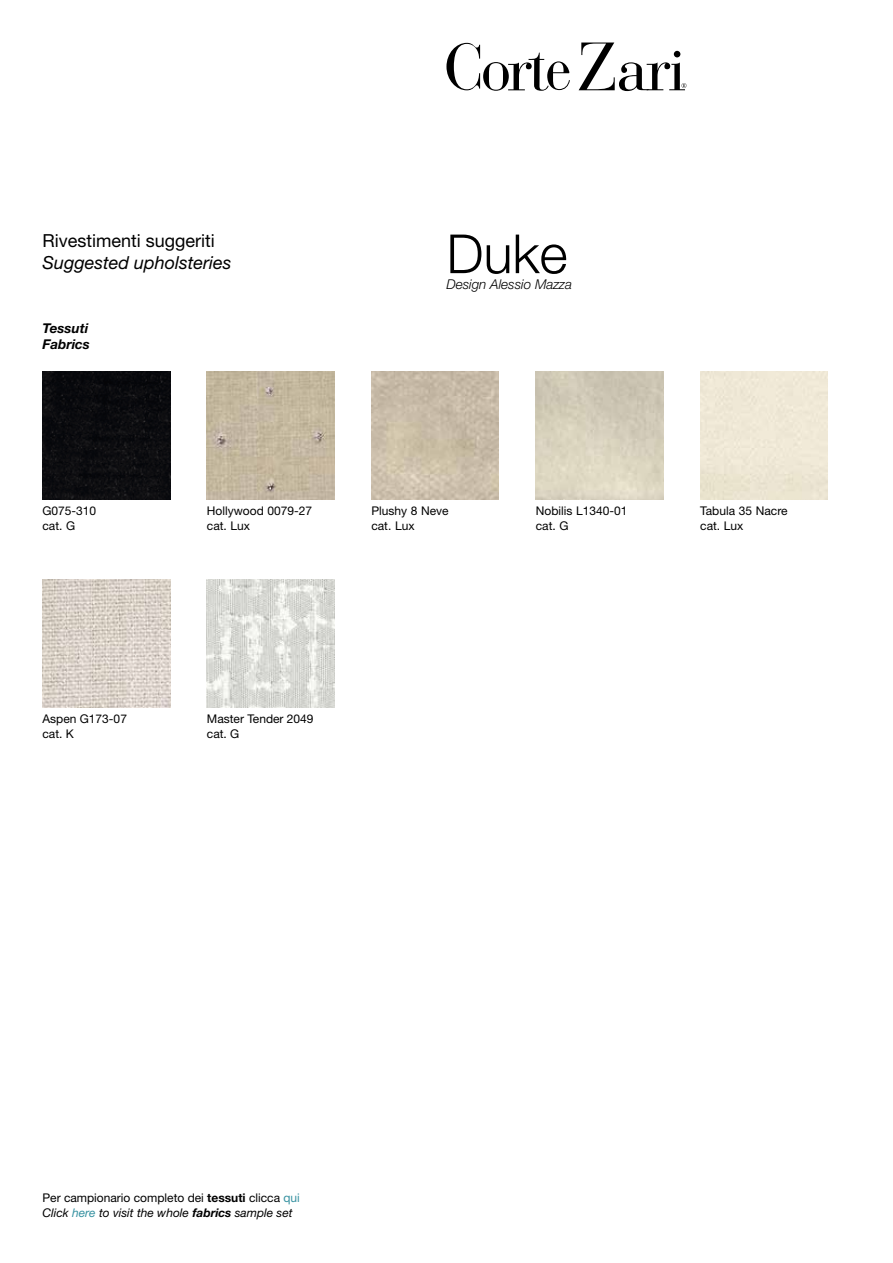
<style>
.page{position:relative;width:893px;height:1263px;background:#fff}
.page>*{position:absolute;margin:0;border:0;box-sizing:border-box;transform-origin:0 0}
.t1{font:300 54px "Helvetica Neue LT Std";color:#000}
.t2{font:18px "Helvetica Neue LT Std";color:#000}
.t3{font:italic 18px "Helvetica Neue LT Std";color:#000}
.t4{font:italic 300 13.5px "Helvetica Neue LT Std";color:#000}
.t5{font:italic 700 13.5px/16.2px "Helvetica Neue LT Std";color:#000}
.t6{font:12px/14.4px "Helvetica Neue LT Std";color:#000}
.s1{font-weight:700}
.s2{color:#3792a1}
.s3{font-style:italic}
.s4{font-style:italic;color:#3792a1}
.s5{font-weight:700;font-style:italic}
</style>
<div class="page">
<svg style="left:446px;top:43px;width:124px;height:48px"></svg>
<svg style="left:579px;top:43px;width:107px;height:48px"></svg>
<div style="left:43px;top:372px;width:127px;height:127px;background:#0c0c0f"></div>
<img style="left:207px;top:372px;width:127px;height:127px">
<img style="left:371px;top:372px;width:128px;height:127px">
<img style="left:43px;top:579px;width:127px;height:128px">
<img style="left:207px;top:579px;width:127px;height:128px">
<h2 class="t2" style="left:43px;top:230px;width:174px">Rivestimenti suggeriti</h2>
<h2 class="t3" style="left:43px;top:252px;width:190px">Suggested upholsteries</h2>
<p class="t5" style="left:43px;top:320px;width:49px">Tessuti<br>Fabrics</p>
<h1 class="t1" style="left:446px;top:221px;width:123px">Duke</h1>
<p class="t4" style="left:446px;top:276px;width:127px">Design Alessio Mazza</p>
<p class="t6" style="left:43px;top:504px;width:55px">G075-310 cat. G</p>
<p class="t6" style="left:207px;top:504px;width:107px">Hollywood 0079-27 cat. Lux</p>
<p class="t6" style="left:371px;top:504px;width:79px">Plushy 8 Neve cat. Lux</p>
<p class="t6" style="left:536px;top:504px;width:93px">Nobilis L1340-01 cat. G</p>
<p class="t6" style="left:700px;top:504px;width:89px">Tabula 35 Nacre cat. Lux</p>
<p class="t6" style="left:43px;top:712px;width:86px">Aspen G173-07 cat. K</p>
<p class="t6" style="left:207px;top:712px;width:108px">Master Tender 2049 cat. G</p>
<p class="t6" style="left:43px;top:1190px;width:259px">Per campionario completo dei <span class="s1">tessuti</span> clicca <span class="s2">qui<br></span><span class="s3">Click</span> <span class="s4">here</span> <span class="s3">to visit the whole</span> <span class="s5">fabrics</span> <span class="s3">sample set</span></p>
</div>
